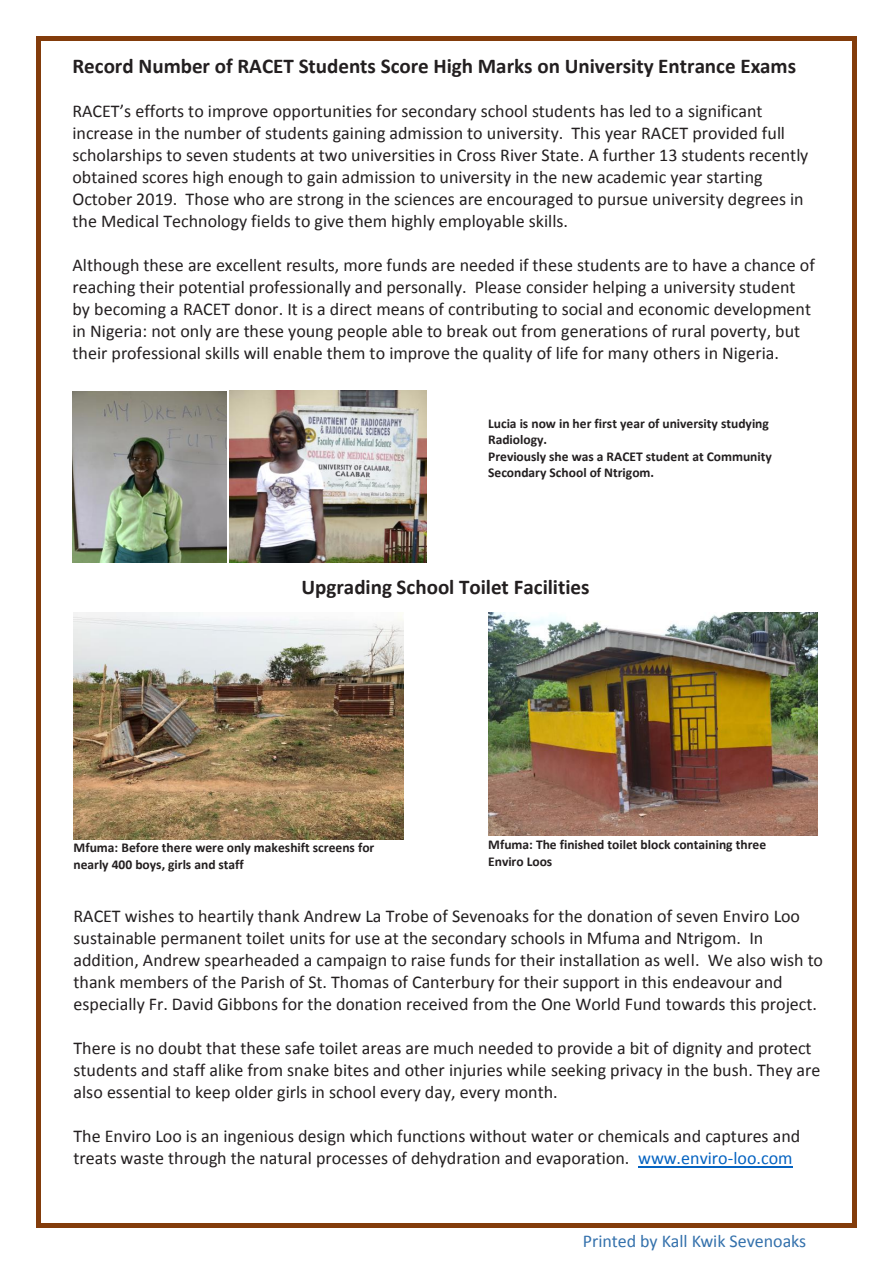
<style>
.page{position:relative;width:893px;height:1264px;background:#fff}
.page>*{position:absolute;margin:0;border:0;box-sizing:border-box;transform-origin:0 0}
.t1{font:700 21px "Calibri";color:#231f20}
.t2{font:18px/21.9px "Calibri";color:#231f20}
.t3{font:18px "Calibri";color:#3471ac}
.t4{font:700 13.5px/16.5px "Calibri";color:#231f20}
.s1{color:#0563c1}
</style>
<div class="page">
<svg style="left:36px;top:36px;width:4px;height:4px"></svg>
<hr style="left:40px;top:36px;width:812px;height:4px;background:#833c0b">
<svg style="left:852px;top:36px;width:5px;height:4px"></svg>
<hr style="left:36px;top:40px;width:4px;height:1183px;background:#833c0b">
<div style="left:852px;top:40px;width:5px;height:1183px;background:#833c0b"></div>
<svg style="left:36px;top:1223px;width:4px;height:4px"></svg>
<hr style="left:40px;top:1223px;width:812px;height:4px;background:#833c0b">
<svg style="left:852px;top:1223px;width:5px;height:4px"></svg>
<img style="left:73px;top:391px;width:154px;height:171px">
<img style="left:229px;top:390px;width:197px;height:172px">
<img style="left:73px;top:612px;width:330px;height:226px">
<img style="left:488px;top:612px;width:329px;height:223px">
<hr style="left:638px;top:1165px;width:154px;height:2px;background:#0563c1">
<p class="t1" style="left:72px;top:52px;width:725px">Record Number of RACET Students Score High Marks on University Entrance Exams</p>
<p class="t2" style="left:72px;top:100px;width:737px">RACET’s efforts to improve opportunities for secondary school students has led to a significant increase in the number of students gaining admission to university. This year RACET provided full scholarships to seven students at two universities in Cross River State. A further 13 students recently obtained scores high enough to gain admission to university in the new academic year starting October 2019. Those who are strong in the sciences are encouraged to pursue university degrees in the Medical Technology fields to give them highly employable skills.</p>
<p class="t2" style="left:72px;top:254px;width:744px">Although these are excellent results, more funds are needed if these students are to have a chance of reaching their potential professionally and personally. Please consider helping a university student by becoming a RACET donor. It is a direct means of contributing to social and economic development in Nigeria: not only are these young people able to break out from generations of rural poverty, but their professional skills will enable them to improve the quality of life for many others in Nigeria.</p>
<p class="t2" style="left:108px;top:98px;width:27px">will</p>
<p class="t2" style="left:108px;top:130px;width:27px">will</p>
<p class="t4" style="left:488px;top:415px;width:285px">Lucia is now in her first year of university studying Radiology.<br>Previously she was a RACET student at Community Secondary School of Ntrigom.</p>
<p class="t4" style="left:488px;top:447px;width:282px">Lucia is now in her first year of university studying<br>Radiology.</p>
<p class="t1" style="left:301px;top:573px;width:289px">Upgrading School Toilet Facilities</p>
<p class="t4" style="left:73px;top:839px;width:302px">Mfuma: Before there were only makeshift screens for nearly 400 boys, girls and staff</p>
<p class="t4" style="left:488px;top:836px;width:279px">Mfuma: The finished toilet block containing three<br>Enviro Loos</p>
<p class="t2" style="left:73px;top:905px;width:751px">RACET wishes to heartily thank Andrew La Trobe of Sevenoaks for the donation of seven Enviro Loo sustainable permanent toilet units for use at the secondary schools in Mfuma and Ntrigom. In addition, Andrew spearheaded a campaign to raise funds for their installation as well. We also wish to thank members of the Parish of St. Thomas of Canterbury for their support in this endeavour and especially Fr. David Gibbons for the donation received from the One World Fund towards this project.</p>
<p class="t2" style="left:73px;top:1037px;width:748px">There is no doubt that these safe toilet areas are much needed to provide a bit of dignity and protect students and staff alike from snake bites and other injuries while seeking privacy in the bush. They are also essential to keep older girls in school every day, every month.</p>
<p class="t2" style="left:73px;top:1124px;width:728px">The Enviro Loo is an ingenious design which functions without water or chemicals and captures and treats waste through the natural processes of dehydration and evaporation. <span class="s1">www.enviro-loo.com</span></p>
<p class="t3" style="left:583px;top:1229px;width:225px">Printed by Kall Kwik Sevenoaks</p>
</div>
